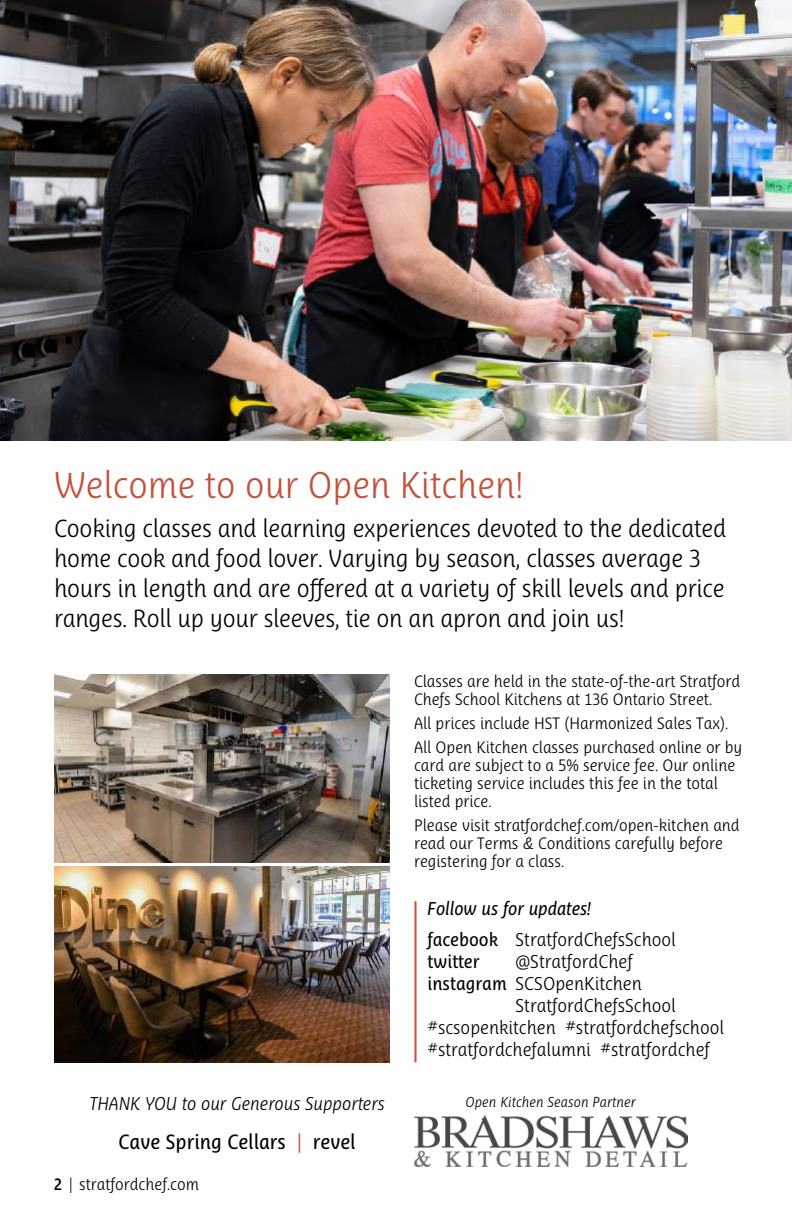
<style>
.page{position:relative;width:792px;height:1224px;background:#fff}
.page>*{position:absolute;margin:0;border:0;box-sizing:border-box;transform-origin:0 0}
.t1{font:300 36px "Ayita Pro";color:#c3523b}
.t2{font:300 24px/30px "Ayita Pro";letter-spacing:-.01em;color:#000}
.t3{font:20px "Ayita Pro";color:#000}
.t4{font:300 18px/31px "Ayita Pro";color:#000}
.t5{font:italic 300 18px "Ayita Pro";color:#000}
.t6{font:18px "Ayita Pro";color:#000}
.t7{font:300 16px/18px "Ayita Pro";color:#000}
.t8{font:italic 300 14px "Ayita Pro";letter-spacing:.01em;color:#000}
.s1{color:#c3523b}
.s2{font-weight:600}
.s3{font-weight:400;font-style:italic}
.s4{font-weight:400}
</style>
<div class="page">
<img style="left:54px;top:867px;width:336px;height:195px">
<img style="left:54px;top:674px;width:336px;height:189px">
<hr style="left:414px;top:901px;width:2px;height:161px;background:#c3523b">
<img style="left:414px;top:1116px;width:273px;height:50px">
<img style="left:0;top:0;width:792px;height:441px">
<h1 class="t1" style="left:54px;top:464px;width:471px">Welcome to our Open Kitchen!</h1>
<p class="t2" style="left:54px;top:513px;width:674px">Cooking classes and learning experiences devoted to the dedicated home cook and food lover. Varying by season, classes average 3 hours in length and are offered at a variety of skill levels and price ranges. Roll up your sleeves, tie on an apron and join us!</p>
<p class="t5" style="left:89px;top:1093px;width:297px">THANK YOU to our Generous Supporters</p>
<p class="t3" style="left:119px;top:1130px;width:239px">Cave Spring Cellars <span class="s1">|</span> revel</p>
<p class="t7" style="left:54px;top:1176px;width:146px"><span class="s2">2</span> | stratfordchef.com</p>
<p class="t7" style="left:414px;top:673px;width:328px">Classes are held in the state-of-the-art Stratford<br>Chefs School Kitchens at 136 Ontario Street.</p>
<p class="t7" style="left:414px;top:711px;width:330px;line-height:23.8px">All prices include HST (Harmonized Sales Tax).<br>All Open Kitchen classes purchased online or by</p>
<p class="t7" style="left:414px;top:756px;width:323px">card are subject to a 5% service fee. Our online ticketing service includes this fee in the total listed price.</p>
<p class="t7" style="left:414px;top:816px;width:327px">Please visit stratfordchef.com/open-kitchen and read our Terms &amp; Conditions carefully before registering for a class.</p>
<p class="t4" style="left:428px;top:893px;width:250px"><span class="s3">Follow us for updates!<br></span><span class="s4">facebook</span> StratfordChefsSchool</p>
<p class="t6" style="left:428px;top:951px;width:54px">twitter</p>
<p class="t4" style="left:516px;top:946px;width:119px">@StratfordChef</p>
<p class="t4" style="left:428px;top:968px;width:216px"><span class="s4">instagram</span> SCSOpenKitchen</p>
<p class="t4" style="left:516px;top:990px;width:162px">StratfordChefsSchool</p>
<p class="t4" style="left:428px;top:1012px;width:298px">#scsopenkitchen #stratfordchefschool</p>
<p class="t4" style="left:428px;top:1034px;width:284px">#stratfordchefalumni #stratfordchef</p>
<p class="t8" style="left:465px;top:1093px;width:172px">Open Kitchen Season Partner</p>
</div>
